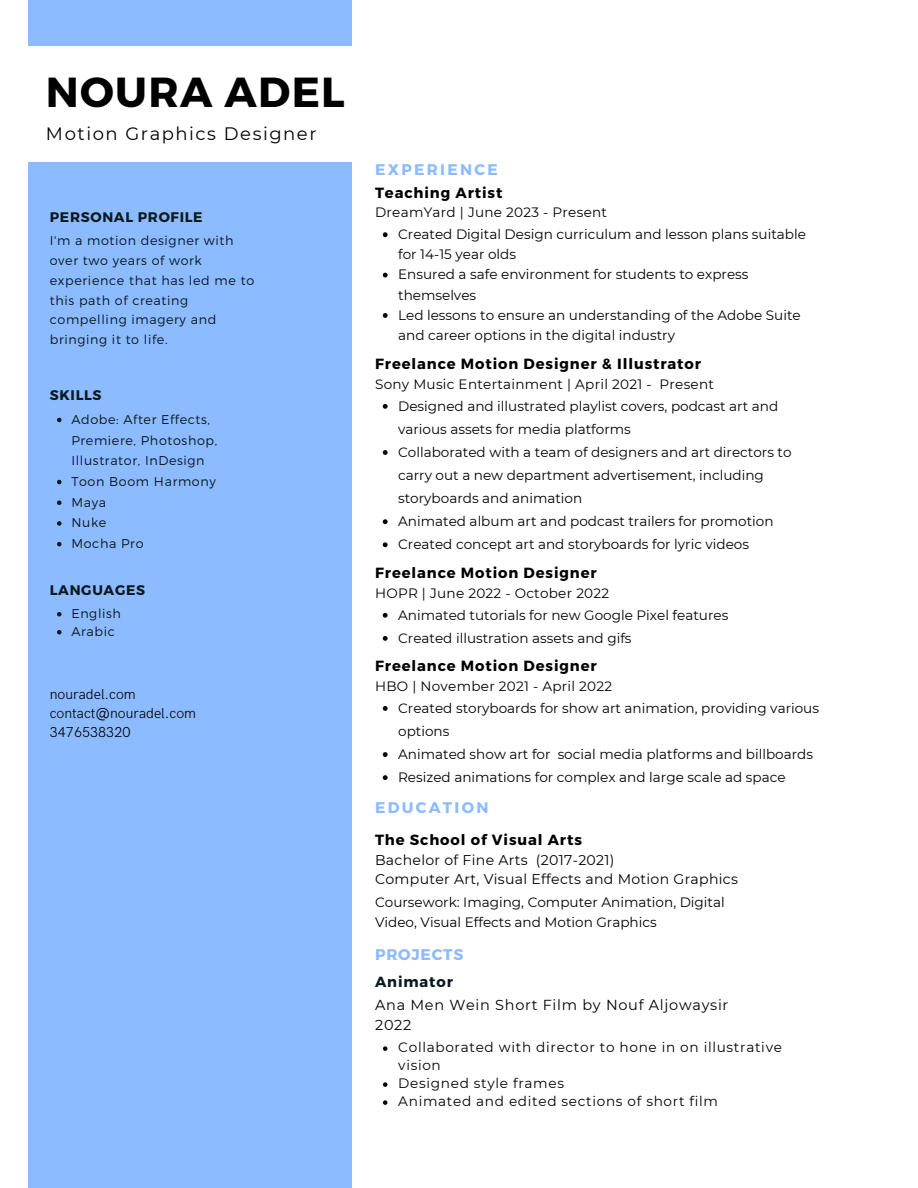
<style>
.page{position:relative;width:918px;height:1188px;background:#fff}
.page>*{position:absolute;margin:0;border:0;box-sizing:border-box;transform-origin:0 0}
.t1{font:700 42px "Montserrat";letter-spacing:.03em;color:#000}
.t2{font:18px "Montserrat";letter-spacing:.085em;color:#000}
.t3{font:700 15.45px "Montserrat";letter-spacing:.15em;color:#8dbbff}
.t4{font:700 15.45px "Montserrat";letter-spacing:.05em;color:#8dbbff}
.t5{font:700 14.7px "Montserrat";letter-spacing:.06em;color:#000}
.t6{font:700 14.7px "Montserrat";letter-spacing:.06em;color:#081a1f}
.t7{font:300 14.4px "HK Grotesk";color:#000}
.t8{font:14.4px "Montserrat";letter-spacing:.05em;color:#000}
.t9{font:14.1px "Montserrat";letter-spacing:.02em;color:#000}
.t10{font:700 13.95px "Montserrat";letter-spacing:.05em;color:#081a1f}
.t11{font:13.65px/23.1px "Montserrat";color:#000}
.t12{font:13.65px "Montserrat";letter-spacing:.02em;color:#000}
.t13{font:13.65px/18px "Montserrat";letter-spacing:.05em;color:#000}
.t14{font:300 12.75px/19.8px "Montserrat";letter-spacing:.05em;color:#081a1f}
</style>
<div class="page">
<div style="left:28px;top:0;width:324px;height:1188px;background:#8dbbff"></div>
<div style="left:0;top:46px;width:918px;height:116px;background:#fff"></div>
<svg style="left:383px;top:706px;width:5px;height:5px"></svg>
<svg style="left:383px;top:752px;width:5px;height:5px"></svg>
<svg style="left:383px;top:775px;width:5px;height:5px"></svg>
<svg style="left:383px;top:404px;width:5px;height:5px"></svg>
<svg style="left:383px;top:450px;width:5px;height:5px"></svg>
<svg style="left:383px;top:519px;width:5px;height:5px"></svg>
<svg style="left:383px;top:542px;width:5px;height:5px"></svg>
<svg style="left:383px;top:232px;width:5px;height:5px"></svg>
<svg style="left:383px;top:273px;width:5px;height:4px"></svg>
<svg style="left:383px;top:313px;width:5px;height:5px"></svg>
<svg style="left:383px;top:613px;width:5px;height:5px"></svg>
<svg style="left:383px;top:636px;width:5px;height:5px"></svg>
<svg style="left:57px;top:418px;width:5px;height:4px"></svg>
<svg style="left:57px;top:480px;width:5px;height:4px"></svg>
<svg style="left:57px;top:500px;width:5px;height:5px"></svg>
<svg style="left:57px;top:521px;width:5px;height:5px"></svg>
<svg style="left:57px;top:542px;width:5px;height:4px"></svg>
<svg style="left:57px;top:612px;width:5px;height:4px"></svg>
<svg style="left:57px;top:630px;width:5px;height:4px"></svg>
<svg style="left:383px;top:1046px;width:4px;height:5px"></svg>
<svg style="left:383px;top:1082px;width:4px;height:5px"></svg>
<svg style="left:383px;top:1100px;width:4px;height:5px"></svg>
<p class="t1" style="left:46px;top:65px;width:300px">NOURA ADEL</p>
<p class="t2" style="left:46px;top:122px;width:272px">Motion Graphics Designer</p>
<p class="t10" style="left:50px;top:208px;width:154px">PERSONAL PROFILE</p>
<p class="t14" style="left:50px;top:230px;width:206px">I'm a motion designer with over two years of work experience that has led me to this path of creating compelling imagery and bringing it to life.</p>
<p class="t10" style="left:50px;top:386px;width:53px">SKILLS</p>
<p class="t14" style="left:71px;top:408px;width:147px;line-height:20.7px">Adobe: After Effects,<br>Premiere, Photoshop,<br>Illustrator, InDesign</p>
<p class="t14" style="left:71px;top:471px;width:146px">Toon Boom Harmony</p>
<p class="t14" style="left:71px;top:492px;width:36px">Maya</p>
<p class="t14" style="left:71px;top:512px;width:37px">Nuke</p>
<p class="t14" style="left:71px;top:533px;width:74px">Mocha Pro</p>
<p class="t10" style="left:50px;top:581px;width:97px">LANGUAGES</p>
<p class="t14" style="left:71px;top:603px;width:51px">English</p>
<p class="t14" style="left:71px;top:621px;width:45px">Arabic</p>
<p class="t7" style="left:50px;top:686px;width:88px">nouradel.com</p>
<p class="t7" style="left:50px;top:705px;width:148px">contact@nouradel.com</p>
<p class="t7" style="left:50px;top:724px;width:82px">3476538320</p>
<p class="t3" style="left:375px;top:159px;width:124px">EXPERIENCE</p>
<p class="t5" style="left:375px;top:183px;width:129px">Teaching Artist</p>
<p class="t12" style="left:375px;top:204px;width:234px">DreamYard | June 2023 - Present</p>
<p class="t11" style="left:398px;top:224px;width:409px;line-height:20.2px">Created Digital Design curriculum and lesson plans suitable for 14-15 year olds</p>
<p class="t11" style="left:398px;top:264px;width:352px;line-height:20.2px">Ensured a safe environment for students to express themselves</p>
<p class="t11" style="left:398px;top:305px;width:404px;line-height:20.2px">Led lessons to ensure an understanding of the Adobe Suite and career options in the digital industry</p>
<p class="t5" style="left:375px;top:355px;width:328px">Freelance Motion Designer &amp; Illustrator</p>
<p class="t12" style="left:375px;top:376px;width:340px">Sony Music Entertainment | April 2021 - Present</p>
<p class="t11" style="left:398px;top:394px;width:382px">Designed and illustrated playlist covers, podcast art and various assets for media platforms</p>
<p class="t11" style="left:398px;top:440px;width:395px">Collaborated with a team of designers and art directors to carry out a new department advertisement, including storyboards and animation</p>
<p class="t11" style="left:398px;top:510px;width:377px">Animated album art and podcast trailers for promotion</p>
<p class="t11" style="left:398px;top:533px;width:352px">Created concept art and storyboards for lyric videos</p>
<p class="t5" style="left:375px;top:563px;width:223px">Freelance Motion Designer</p>
<p class="t12" style="left:375px;top:584px;width:236px">HOPR | June 2022 - October 2022</p>
<p class="t11" style="left:398px;top:603px;width:332px">Animated tutorials for new Google Pixel features</p>
<p class="t11" style="left:398px;top:626px;width:235px">Created illustration assets and gifs</p>
<p class="t5" style="left:375px;top:657px;width:223px">Freelance Motion Designer</p>
<p class="t12" style="left:375px;top:678px;width:239px">HBO | November 2021 - April 2022</p>
<p class="t11" style="left:398px;top:696px;width:422px">Created storyboards for show art animation, providing various options</p>
<p class="t11" style="left:398px;top:742px;width:416px">Animated show art for social media platforms and billboards</p>
<p class="t11" style="left:398px;top:766px;width:389px">Resized animations for complex and large scale ad space</p>
<p class="t3" style="left:375px;top:797px;width:115px">EDUCATION</p>
<p class="t5" style="left:375px;top:830px;width:208px">The School of Visual Arts</p>
<p class="t9" style="left:375px;top:852px;width:241px">Bachelor of Fine Arts (2017-2021)</p>
<p class="t9" style="left:375px;top:870px;width:364px">Computer Art, Visual Effects and Motion Graphics</p>
<p class="t11" style="left:375px;top:892px;width:351px;line-height:20.2px">Coursework: Imaging, Computer Animation, Digital<br>Video, Visual Effects and Motion Graphics</p>
<p class="t4" style="left:375px;top:944px;width:90px">PROJECTS</p>
<p class="t6" style="left:375px;top:972px;width:79px">Animator</p>
<p class="t8" style="left:375px;top:996px;width:355px">Ana Men Wein Short Film by Nouf Aljowaysir</p>
<p class="t8" style="left:375px;top:1016px;width:38px">2022</p>
<p class="t13" style="left:398px;top:1038px;width:385px">Collaborated with director to hone in on illustrative vision</p>
<p class="t13" style="left:398px;top:1074px;width:167px">Designed style frames</p>
<p class="t13" style="left:398px;top:1092px;width:321px">Animated and edited sections of short film</p>
</div>
